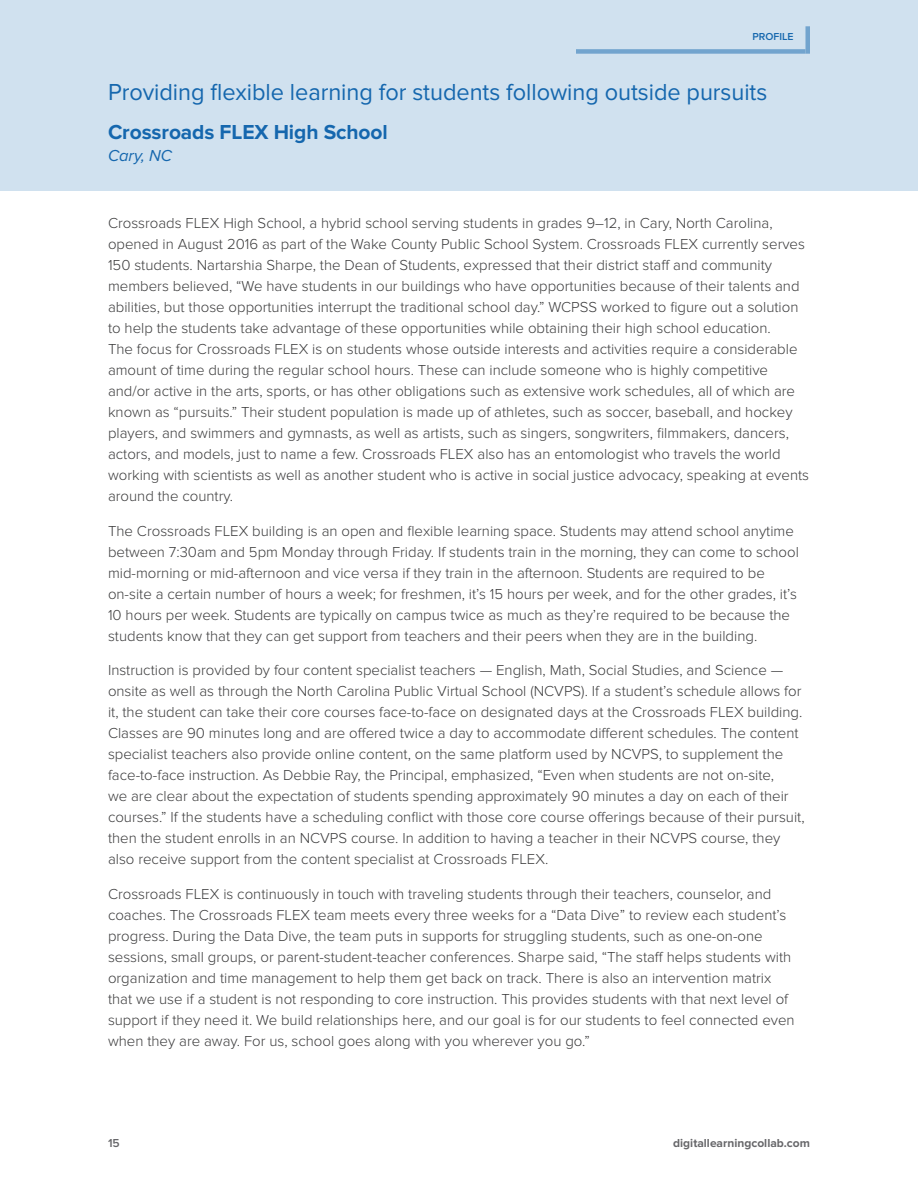
<style>
.page{position:relative;width:918px;height:1188px;background:#fff}
.page>*{position:absolute;margin:0;border:0;box-sizing:border-box;transform-origin:0 0}
.profile_district_use{font:24px "Proxima Nova";letter-spacing:-.005em;color:#1567ae}
.profile_district_use-2{font:700 21px "Proxima Nova";letter-spacing:-.005em;color:#1567ae}
.profile_header_locat{font:italic 16.5px "Proxima Nova";color:#1567ae}
.body_-_copy{font:300 15px/21px "Proxima Nova";color:#3c3c3d}
.t1{font:700 12px "Proxima Nova";color:#67676a}
.t2{font:600 12px "Proxima Nova";color:#67676a}
.t3{font:600 10.5px "Proxima Nova";color:#1567ae}
</style>
<div class="page">
<div style="left:0;top:0;width:918px;height:191px;background:#d0e1ef"></div>
<div style="left:576px;top:49px;width:230px;height:5px;background:#72a4ce"></div>
<hr style="left:806px;top:26px;width:4px;height:28px;background:#72a4ce">
<p class="t3" style="left:753px;top:30px;width:43px">PROFILE</p>
<p class="profile_district_use" style="left:108px;top:79px;width:661px">Providing flexible learning for students following outside pursuits</p>
<p class="profile_district_use-2" style="left:108px;top:120px;width:281px">Crossroads FLEX High School</p>
<p class="profile_header_locat" style="left:108px;top:147px;width:66px">Cary, NC</p>
<p class="body_-_copy" style="left:108px;top:213px;width:703px">Crossroads FLEX High School, a hybrid school serving students in grades 9–12, in Cary, North Carolina, opened in August 2016 as part of the Wake County Public School System. Crossroads FLEX currently serves 150 students. Nartarshia Sharpe, the Dean of Students, expressed that their district staff and community members believed, “We have students in our buildings who have opportunities because of their talents and abilities, but those opportunities interrupt the traditional school day.” WCPSS worked to figure out a solution to help the students take advantage of these opportunities while obtaining their high school education.<br>The focus for Crossroads FLEX is on students whose outside interests and activities require a considerable amount of time during the regular school hours. These can include someone who is highly competitive and/or active in the arts, sports, or has other obligations such as extensive work schedules, all of which are known as “pursuits.” Their student population is made up of athletes, such as soccer, baseball, and hockey players, and swimmers and gymnasts, as well as artists, such as singers, songwriters, filmmakers, dancers, actors, and models, just to name a few. Crossroads FLEX also has an entomologist who travels the world working with scientists as well as another student who is active in social justice advocacy, speaking at events around the country.</p>
<p class="body_-_copy" style="left:108px;top:521px;width:692px">The Crossroads FLEX building is an open and flexible learning space. Students may attend school anytime between 7:30am and 5pm Monday through Friday. If students train in the morning, they can come to school mid-morning or mid-afternoon and vice versa if they train in the afternoon. Students are required to be on-site a certain number of hours a week; for freshmen, it’s 15 hours per week, and for the other grades, it’s 10 hours per week. Students are typically on campus twice as much as they’re required to be because the students know that they can get support from teachers and their peers when they are in the building.</p>
<p class="body_-_copy" style="left:108px;top:660px;width:698px">Instruction is provided by four content specialist teachers — English, Math, Social Studies, and Science — onsite as well as through the North Carolina Public Virtual School (NCVPS). If a student’s schedule allows for it, the student can take their core courses face-to-face on designated days at the Crossroads FLEX building.<br>Classes are 90 minutes long and are offered twice a day to accommodate different schedules. The content specialist teachers also provide online content, on the same platform used by NCVPS, to supplement the face-to-face instruction. As Debbie Ray, the Principal, emphasized, “Even when students are not on-site,<br>we are clear about the expectation of students spending approximately 90 minutes a day on each of their courses.” If the students have a scheduling conflict with those core course offerings because of their pursuit, then the student enrolls in an NCVPS course. In addition to having a teacher in their NCVPS course, they also receive support from the content specialist at Crossroads FLEX.</p>
<p class="body_-_copy" style="left:108px;top:884px;width:688px">Crossroads FLEX is continuously in touch with traveling students through their teachers, counselor, and coaches. The Crossroads FLEX team meets every three weeks for a “Data Dive” to review each student’s progress. During the Data Dive, the team puts in supports for struggling students, such as one-on-one sessions, small groups, or parent-student-teacher conferences. Sharpe said, “The staff helps students with organization and time management to help them get back on track. There is also an intervention matrix that we use if a student is not responding to core instruction. This provides students with that next level of support if they need it. We build relationships here, and our goal is for our students to feel connected even when they are away. For us, school goes along with you wherever you go.”</p>
<p class="t2" style="left:108px;top:1136px;width:13px">15</p>
<p class="t1" style="left:673px;top:1136px;width:138px">digitallearningcollab.com</p>
</div>
